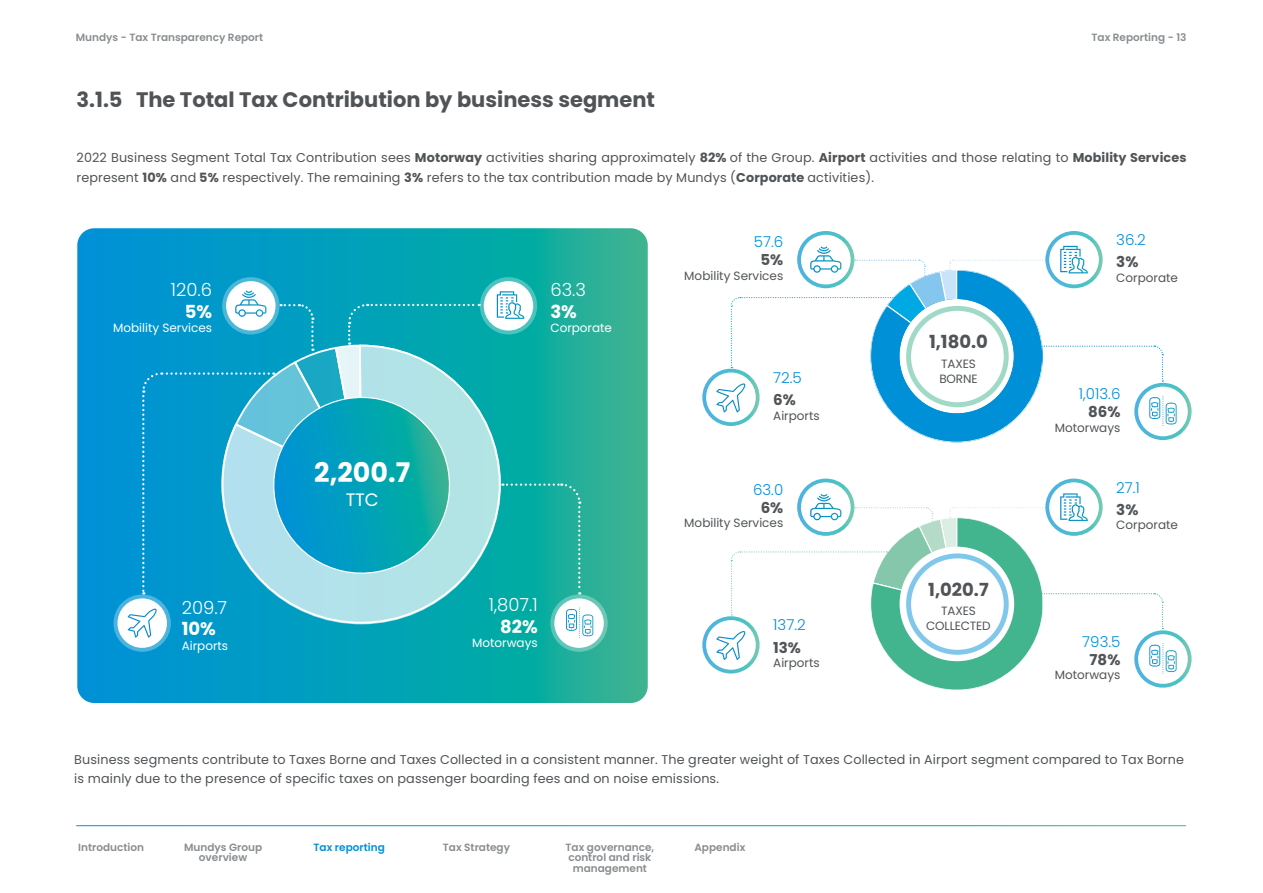
<style>
.page{position:relative;width:1263px;height:893px;background:#fff}
.page>*{position:absolute;margin:0;border:0;box-sizing:border-box;transform-origin:0 0}
.t1{font:700 27px "Poppins";color:#fff}
.t2{font:700 21px "Poppins";color:#505456}
.t3{font:300 18px "Poppins";color:#fff}
.t4{font:700 18px "Poppins";color:#505456}
.t5{font:700 18px "Poppins";color:#fff}
.t6{font:18px "Poppins";color:#fff}
.t7{font:300 15px "Poppins";color:#0090d7}
.t8{font:700 15px "Poppins";color:#505456}
.t9{font:12.75px/19.5px "Poppins";letter-spacing:.01em;color:#505456}
.t10{font:12px/15px "Poppins";color:#505456}
.t11{font:12px "Poppins";color:#fff}
.t12{font:600 10.5px/10.5px "Poppins";color:#888d8f;text-align:center}
.t13{font:600 10.5px "Poppins";color:#0090d7}
.s1{font-weight:700}
</style>
<div class="page">
<svg style="left:77px;top:228px;width:571px;height:475px;background:#0fa3b3"></svg>
<svg style="left:222px;top:344px;width:280px;height:281px;background:#4abec8"></svg>
<svg style="left:502px;top:482px;width:80px;height:112px;background:#10ada1"></svg>
<svg style="left:553px;top:597px;width:52px;height:52px"></svg>
<div style="left:550px;top:594px;width:58px;height:58px;border:5px solid #fff;border-radius:50%"></div>
<div style="left:554px;top:598px;width:50px;height:50px;background:#fff;border-radius:50%"></div>
<svg style="left:116px;top:597px;width:53px;height:52px"></svg>
<div style="left:114px;top:594px;width:57px;height:58px;border:5px solid #fff;border-radius:50%"></div>
<div style="left:117px;top:598px;width:50px;height:50px;background:#fff;border-radius:50%"></div>
<div style="left:222px;top:277px;width:57px;height:57px;border:5px solid #fff;border-radius:50%"></div>
<div style="left:226px;top:281px;width:50px;height:50px;background:#fff;border-radius:50%"></div>
<svg style="left:482px;top:279px;width:53px;height:53px"></svg>
<div style="left:480px;top:277px;width:57px;height:57px;border:5px solid #fff;border-radius:50%"></div>
<div style="left:484px;top:281px;width:49px;height:50px;background:#fff;border-radius:50%"></div>
<svg style="left:128px;top:609px;width:29px;height:29px"></svg>
<svg style="left:141px;top:291px;width:339px;height:303px;background:#3ab3cd"></svg>
<svg style="left:566px;top:607px;width:27px;height:30px"></svg>
<svg style="left:497px;top:291px;width:27px;height:28px"></svg>
<svg style="left:1047px;top:233px;width:54px;height:53px"></svg>
<div style="left:1045px;top:231px;width:58px;height:57px;border:4px solid #fff;border-radius:50%"></div>
<svg style="left:799px;top:233px;width:53px;height:53px"></svg>
<div style="left:797px;top:231px;width:57px;height:57px;border:4px solid #fff;border-radius:50%"></div>
<svg style="left:704px;top:371px;width:54px;height:53px"></svg>
<div style="left:702px;top:369px;width:58px;height:57px;border:4px solid #fff;border-radius:50%"></div>
<svg style="left:1136px;top:385px;width:54px;height:53px"></svg>
<div style="left:1134px;top:383px;width:57px;height:57px;border:4px solid #fff;border-radius:50%"></div>
<svg style="left:716px;top:246px;width:460px;height:196px"></svg>
<svg style="left:1047px;top:480px;width:54px;height:54px"></svg>
<div style="left:1045px;top:479px;width:58px;height:57px;border:4px solid #fff;border-radius:50%"></div>
<svg style="left:799px;top:480px;width:53px;height:54px"></svg>
<div style="left:797px;top:479px;width:57px;height:57px;border:4px solid #fff;border-radius:50%"></div>
<svg style="left:704px;top:618px;width:54px;height:54px"></svg>
<div style="left:702px;top:616px;width:58px;height:57px;border:4px solid #fff;border-radius:50%"></div>
<svg style="left:1136px;top:632px;width:54px;height:54px"></svg>
<div style="left:1134px;top:630px;width:57px;height:58px;border:4px solid #fff;border-radius:50%"></div>
<svg style="left:716px;top:493px;width:460px;height:197px"></svg>
<p class="t12" style="left:76px;top:32px;width:189px">Mundys - Tax Transparency Report</p>
<p class="t12" style="left:1091px;top:32px;width:96px">Tax Reporting - 13</p>
<h2 class="t2" style="left:77px;top:88px;width:580px">3.1.5 The Total Tax Contribution by business segment</h2>
<p class="t9" style="left:77px;top:148px;width:1111px">2022 Business Segment Total Tax Contribution sees <span class="s1">Motorway</span> activities sharing approximately <span class="s1">82%</span> of the Group. <span class="s1">Airport</span> activities and those relating to <span class="s1">Mobility Services </span>represent <span class="s1">10%</span> and <span class="s1">5%</span> respectively. The remaining <span class="s1">3%</span> refers to the tax contribution made by Mundys (<span class="s1">Corporate</span> activities).</p>
<h3 class="t3" style="left:171px;top:279px;width:43px">120.6</h3>
<h3 class="t5" style="left:185px;top:301px;width:29px">5%</h3>
<p class="t11" style="left:113px;top:321px;width:100px">Mobility Services</p>
<h3 class="t3" style="left:182px;top:597px;width:47px">209.7</h3>
<h3 class="t5" style="left:182px;top:618px;width:36px">10%</h3>
<p class="t11" style="left:182px;top:638px;width:48px">Airports</p>
<h1 class="t1" style="left:314px;top:457px;width:97px">2,200.7</h1>
<h3 class="t6" style="left:346px;top:489px;width:35px">TTC</h3>
<h3 class="t3" style="left:550px;top:279px;width:37px">63.3</h3>
<h3 class="t5" style="left:550px;top:301px;width:28px">3%</h3>
<p class="t11" style="left:550px;top:321px;width:63px">Corporate</p>
<h3 class="t3" style="left:489px;top:594px;width:50px">1,807.1</h3>
<h3 class="t5" style="left:500px;top:616px;width:39px">82%</h3>
<p class="t11" style="left:472px;top:636px;width:67px">Motorways</p>
<p class="t7" style="left:754px;top:233px;width:31px">57.6</p>
<p class="t8" style="left:760px;top:251px;width:24px">5%</p>
<p class="t10" style="left:684px;top:268px;width:100px">Mobility Services</p>
<p class="t7" style="left:773px;top:369px;width:30px">72.5</p>
<p class="t8" style="left:773px;top:391px;width:24px">6%</p>
<p class="t10" style="left:773px;top:408px;width:48px">Airports</p>
<p class="t7" style="left:753px;top:481px;width:32px">63.0</p>
<p class="t8" style="left:761px;top:499px;width:24px">6%</p>
<p class="t10" style="left:684px;top:516px;width:100px">Mobility Services</p>
<p class="t7" style="left:773px;top:616px;width:34px">137.2</p>
<p class="t8" style="left:773px;top:639px;width:29px">13%</p>
<p class="t10" style="left:773px;top:655px;width:48px">Airports</p>
<h3 class="t4" style="left:929px;top:332px;width:60px">1,180.0</h3>
<p class="t10" style="left:939px;top:356px;width:40px">TAXES<br>BORNE</p>
<h3 class="t4" style="left:928px;top:579px;width:62px">1,020.7</h3>
<p class="t10" style="left:926px;top:604px;width:66px;text-align:center">TAXES<br>COLLECTED</p>
<p class="t7" style="left:1116px;top:231px;width:31px">36.2</p>
<p class="t8" style="left:1116px;top:253px;width:24px">3%</p>
<p class="t10" style="left:1116px;top:270px;width:63px">Corporate</p>
<p class="t7" style="left:1079px;top:385px;width:43px">1,013.6</p>
<p class="t8" style="left:1088px;top:403px;width:34px">86%</p>
<p class="t10" style="left:1055px;top:420px;width:67px">Motorways</p>
<p class="t7" style="left:1116px;top:479px;width:25px">27.1</p>
<p class="t8" style="left:1116px;top:501px;width:24px">3%</p>
<p class="t10" style="left:1116px;top:518px;width:63px">Corporate</p>
<p class="t7" style="left:1082px;top:633px;width:40px">793.5</p>
<p class="t8" style="left:1089px;top:651px;width:32px">78%</p>
<p class="t10" style="left:1055px;top:667px;width:67px">Motorways</p>
<p class="t9" style="left:74px;top:750px;width:1111px">Business segments contribute to Taxes Borne and Taxes Collected in a consistent manner. The greater weight of Taxes Collected in Airport segment compared to Tax Borne is mainly due to the presence of specific taxes on passenger boarding fees and on noise emissions.</p>
<p class="t12" style="left:78px;top:842px;width:67px">Introduction</p>
<p class="t12" style="left:184px;top:842px;width:80px">Mundys Group overview</p>
<p class="t13" style="left:314px;top:841px;width:73px">Tax reporting</p>
<p class="t12" style="left:443px;top:842px;width:69px">Tax Strategy</p>
<p class="t12" style="left:566px;top:842px;width:90px">Tax governance, control and risk management</p>
<p class="t12" style="left:694px;top:842px;width:52px">Appendix</p>
</div>
